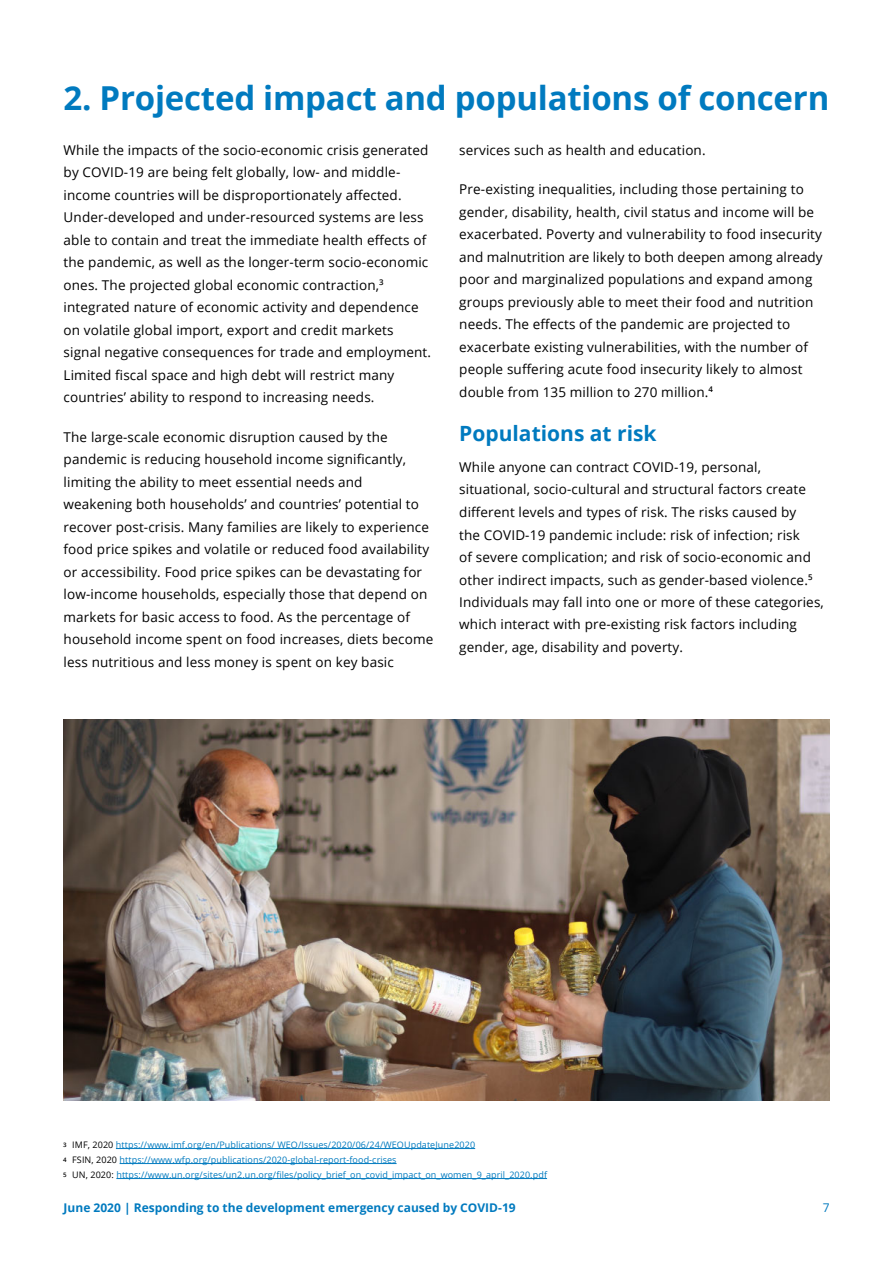
<style>
.page{position:relative;width:893px;height:1263px;background:#fff}
.page>*{position:absolute;margin:0;border:0;box-sizing:border-box;transform-origin:0 0}
.t1{font:700 33px "Open Sans";letter-spacing:-.005em;color:#007abf}
.t2{font:700 21px "Open Sans";color:#007abf}
.t3{font:13.5px/22.5px "Open Sans";letter-spacing:.01em;color:#000}
.t4{font:700 12px "Open Sans";color:#007abf}
.t5{font:12px "Open Sans";color:#007abf}
.t6{font:9px/15px "Open Sans";letter-spacing:.01em;color:#007abf}
.s1{font-weight:600;font-size:6.15px;color:#000}
.s2{color:#000}
</style>
<div class="page">
<hr style="left:116px;top:1148px;width:359px;height:1px;background:#007abf">
<hr style="left:120px;top:1163px;width:276px;height:1px;background:#007abf">
<hr style="left:116px;top:1178px;width:431px;height:1px;background:#007abf">
<img style="left:64px;top:720px;width:765px;height:380px">
<h1 class="t1" style="left:64px;top:75px;width:767px">2. Projected impact and populations of concern</h1>
<p class="t3" style="left:64px;top:138px;width:369px">While the impacts of the socio-economic crisis generated by COVID-19 are being felt globally, low- and middle&shy;income countries will be disproportionately affected.<br>Under-developed and under-resourced systems are less able to contain and treat the immediate health effects of the pandemic, as well as the longer-term socio-economic ones. The projected global economic contraction,<sup>3 </sup>integrated nature of economic activity and dependence on volatile global import, export and credit markets signal negative consequences for trade and employment.<br>Limited fiscal space and high debt will restrict many countries’ ability to respond to increasing needs.</p>
<p class="t3" style="left:64px;top:426px;width:371px">The large-scale economic disruption caused by the pandemic is reducing household income significantly, limiting the ability to meet essential needs and weakening both households’ and countries’ potential to recover post-crisis. Many families are likely to experience food price spikes and volatile or reduced food availability or accessibility. Food price spikes can be devastating for low-income households, especially those that depend on markets for basic access to food. As the percentage of household income spent on food increases, diets become less nutritious and less money is spent on key basic</p>
<p class="t3" style="left:459px;top:138px;width:248px">services such as health and education.</p>
<p class="t3" style="left:459px;top:178px;width:365px">Pre-existing inequalities, including those pertaining to gender, disability, health, civil status and income will be exacerbated. Poverty and vulnerability to food insecurity and malnutrition are likely to both deepen among already poor and marginalized populations and expand among groups previously able to meet their food and nutrition needs. The effects of the pandemic are projected to exacerbate existing vulnerabilities, with the number of people suffering acute food insecurity likely to almost double from 135 million to 270 million.<sup>4</sup></p>
<h2 class="t2" style="left:459px;top:419px;width:199px">Populations at risk</h2>
<p class="t3" style="left:459px;top:456px;width:366px">While anyone can contract COVID-19, personal, situational, socio-cultural and structural factors create different levels and types of risk. The risks caused by<br>the COVID-19 pandemic include: risk of infection; risk<br>of severe complication; and risk of socio-economic and other indirect impacts, such as gender-based violence.<sup>5<br></sup>Individuals may fall into one or more of these categories, which interact with pre-existing risk factors including gender, age, disability and poverty.</p>
<p class="t6" style="left:63px;top:1137px;width:485px"><span class="s1">3</span> <span class="s2">IMF, 2020</span> https://www.imf.org/en/Publications/ WEO/Issues/2020/06/24/WEOUpdateJune2020<br><span class="s1">4</span> <span class="s2">FSIN, 2020</span> https://www.wfp.org/publications/2020-global-report-food-crises<br><span class="s1">5</span> <span class="s2">UN, 2020:</span> https://www.un.org/sites/un2.un.org/files/policy_brief_on_covid_impact_on_women_9_april_2020.pdf</p>
<p class="t4" style="left:64px;top:1199px;width:453px">June 2020 | Responding to the development emergency caused by COVID-19</p>
<p class="t5" style="left:822px;top:1199px;width:8px">7</p>
</div>
